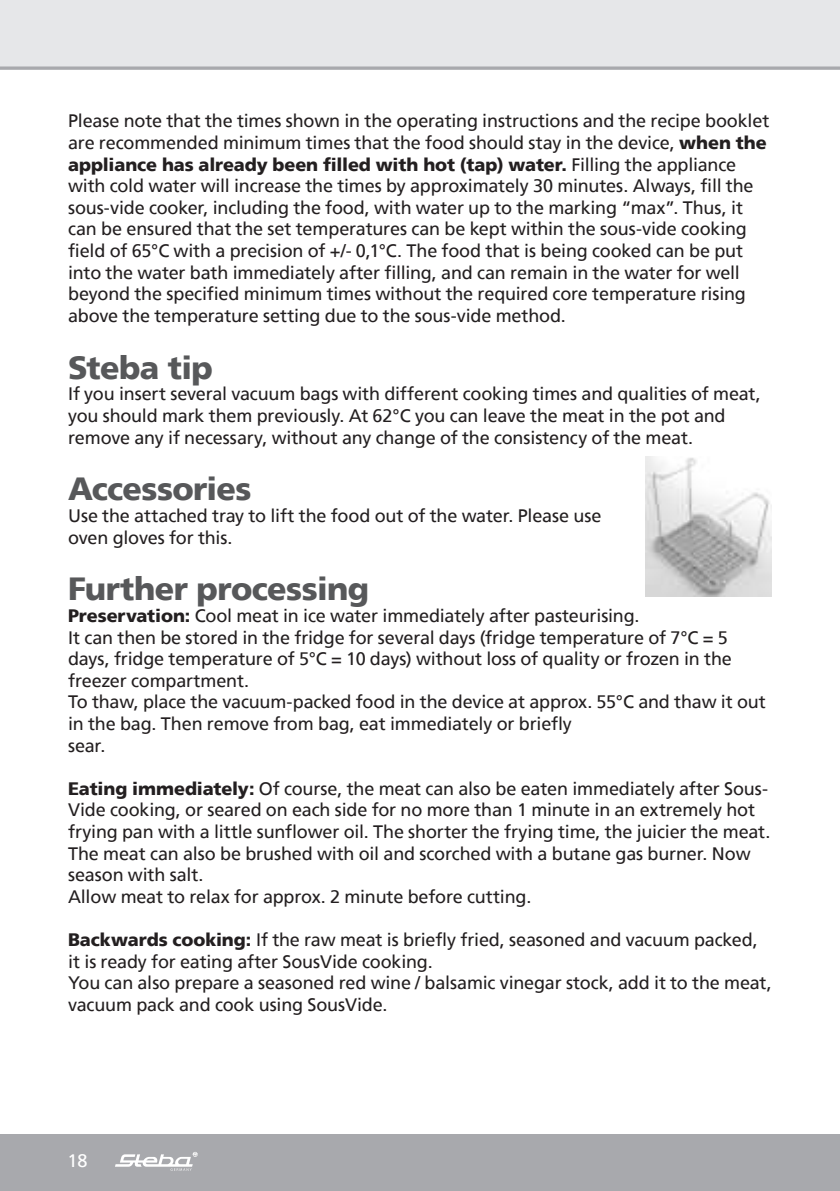
<style>
.page{position:relative;width:840px;height:1191px;background:#fff}
.page>*{position:absolute;margin:0;border:0;box-sizing:border-box;transform-origin:0 0}
.t1{font:900 32px "Frutiger";letter-spacing:-.02em;color:#57585a}
.t2{font:18px/21.6px "Frutiger";letter-spacing:-.01em;color:#231f20}
.t3{font:18px "Frutiger";color:#fff}
.s1{font-weight:900}
</style>
<div class="page">
<div style="left:0;top:0;width:839px;height:68px;background:#e6e7e9"></div>
<hr style="left:839px;top:1134px;width:1px;height:57px;background:#a8a9ad">
<div style="left:0;top:1134px;width:839px;height:57px;background:#a8a9ad"></div>
<svg style="left:115px;top:1152px;width:82px;height:18px"></svg>
<svg style="left:0;top:66px;width:839px;height:4px;background:#b3b4b8"></svg>
<img style="left:645px;top:456px;width:126px;height:140px">
<p class="t2" style="left:68px;top:112px;width:702px">Please note that the times shown in the operating instructions and the recipe booklet are recommended minimum times that the food should stay in the device, <span class="s1">when the appliance has already been filled with hot (tap) water.</span> Filling the appliance with cold water will increase the times by approximately 30 minutes. Always, fill the sous-vide cooker, including the food, with water up to the marking “max”. Thus, it can be ensured that the set temperatures can be kept within the sous-vide cooking field of 65°C with a precision of +/- 0,1°C. The food that is being cooked can be put into the water bath immediately after filling, and can remain in the water for well beyond the specified minimum times without the required core temperature rising above the temperature setting due to the sous-vide method.</p>
<h1 class="t1" style="left:68px;top:353px;width:146px">Steba tip</h1>
<p class="t2" style="left:68px;top:384px;width:694px">If you insert several vacuum bags with different cooking times and qualities of meat, you should mark them previously. At 62°C you can leave the meat in the pot and remove any if necessary, without any change of the consistency of the meat.</p>
<h1 class="t1" style="left:68px;top:475px;width:185px">Accessories</h1>
<p class="t2" style="left:68px;top:506px;width:534px">Use the attached tray to lift the food out of the water. Please use oven gloves for this.</p>
<h1 class="t1" style="left:68px;top:575px;width:302px">Further processing</h1>
<p class="t2" style="left:68px;top:606px;width:699px"><span class="s1">Preservation:</span> Cool meat in ice water immediately after pasteurising.<br>It can then be stored in the fridge for several days (fridge temperature of 7°C = 5 days, fridge temperature of 5°C = 10 days) without loss of quality or frozen in the freezer compartment.<br>To thaw, place the vacuum-packed food in the device at approx. 55°C and thaw it out in the bag. Then remove from bag, eat immediately or briefly<br>sear.</p>
<p class="t2" style="left:68px;top:779px;width:703px"><span class="s1">Eating immediately:</span> Of course, the meat can also be eaten immediately after Sous-Vide cooking, or seared on each side for no more than 1 minute in an extremely hot frying pan with a little sunflower oil. The shorter the frying time, the juicier the meat.<br>The meat can also be brushed with oil and scorched with a butane gas burner. Now season with salt.<br>Allow meat to relax for approx. 2 minute before cutting.</p>
<p class="t2" style="left:68px;top:930px;width:704px"><span class="s1">Backwards cooking:</span> If the raw meat is briefly fried, seasoned and vacuum packed, it is ready for eating after SousVide cooking.<br>You can also prepare a seasoned red wine / balsamic vinegar stock, add it to the meat, vacuum pack and cook using SousVide.</p>
<p class="t3" style="left:67px;top:1153px;width:22px">18</p>
</div>
